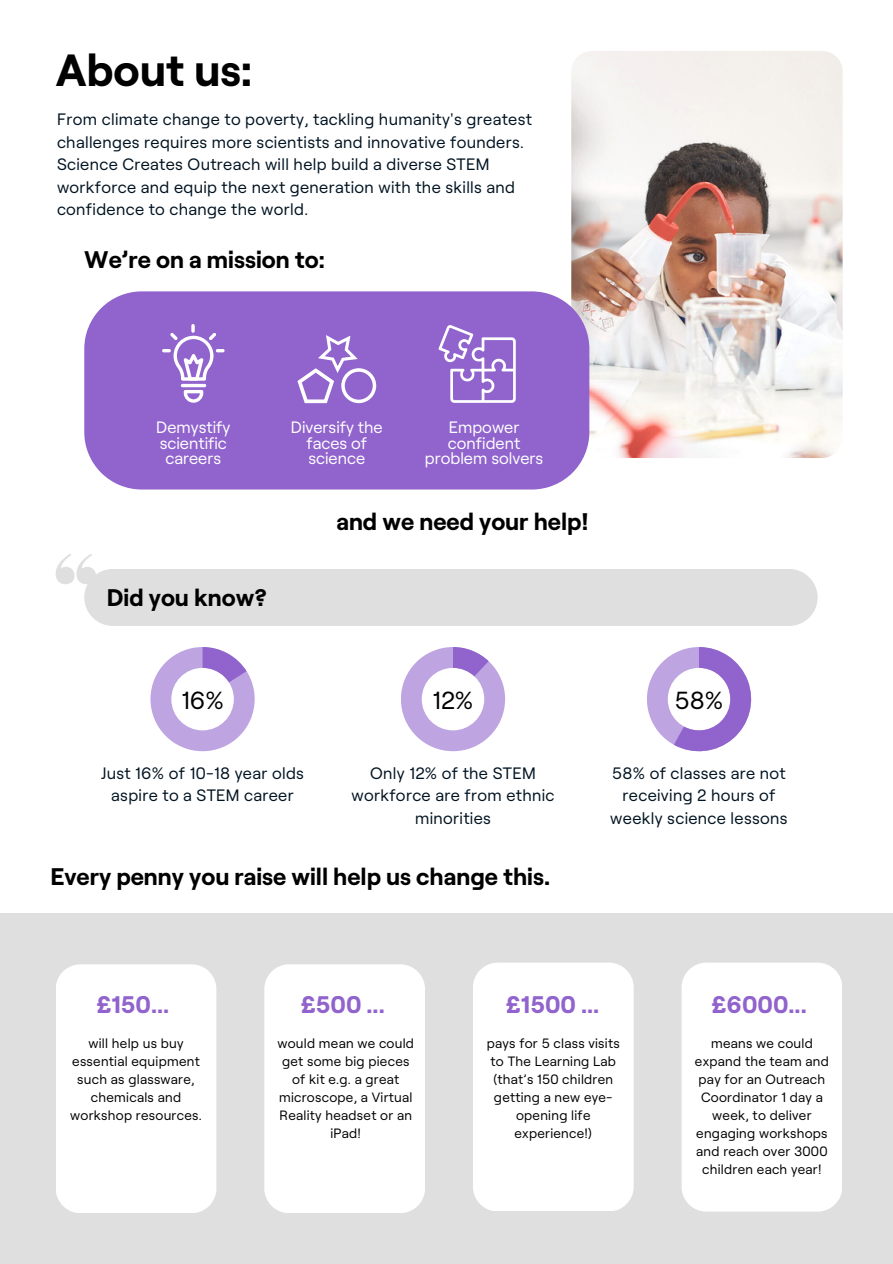
<style>
.page{position:relative;width:893px;height:1264px;background:#fff}
.page>*{position:absolute;margin:0;border:0;box-sizing:border-box;transform-origin:0 0}
.t1{font:700 45px "Roobert";color:#000}
.t2{font:24.75px "Roobert";color:#000}
.t3{font:700 24px "Roobert";color:#000}
.t4{font:700 24px "Roobert";color:#9063cd}
.t5{font:16.5px/22.5px "Roobert";letter-spacing:.02em;color:#001321;text-align:center}
.t6{font:16.5px/15.8px "Roobert";color:#fff;text-align:center}
.t7{font:13.5px/18px "Roobert";letter-spacing:.02em;color:#000;text-align:center}
</style>
<div class="page">
<img style="left:571px;top:51px;width:271px;height:407px;border-radius:21px">
<div style="left:84px;top:291px;width:505px;height:198px;background:#9063cd"></div>
<svg style="left:438px;top:325px;width:77px;height:78px"></svg>
<hr style="left:181px;top:384px;width:25px;height:3px;background:#fff;border-radius:2px">
<svg style="left:184px;top:390px;width:19px;height:13px"></svg>
<svg style="left:162px;top:324px;width:62px;height:57px"></svg>
<svg style="left:297px;top:324px;width:79px;height:79px;background:#a27dd5"></svg>
<svg style="left:150px;top:647px;width:105px;height:104px"></svg>
<svg style="left:401px;top:647px;width:104px;height:104px"></svg>
<svg style="left:647px;top:647px;width:104px;height:104px"></svg>
<div style="left:0;top:913px;width:892px;height:350px;background:#dfdfdf"></div>
<svg style="left:56px;top:554px;width:40px;height:30px"></svg>
<div style="left:84px;top:569px;width:733px;height:57px;background:#dfdfdf;border-radius:28px"></div>
<div style="left:264px;top:964px;width:161px;height:248px;background:#fff;border-radius:25px"></div>
<div style="left:681px;top:962px;width:161px;height:249px;background:#fff;border-radius:25px"></div>
<div style="left:56px;top:964px;width:160px;height:248px;background:#fff;border-radius:25px"></div>
<div style="left:473px;top:962px;width:160px;height:249px;background:#fff;border-radius:25px"></div>
<h2 class="t1" style="left:56px;top:41px;width:198px">About us:</h2>
<p class="t5" style="left:57px;top:107px;width:476px;text-align:left">From climate change to poverty, tackling humanity's greatest challenges requires more scientists and innovative founders.<br>Science Creates Outreach will help build a diverse STEM workforce and equip the next generation with the skills and confidence to change the world.</p>
<p class="t3" style="left:84px;top:244px;width:242px">We’re on a mission to:</p>
<h1 class="t6" style="left:156px;top:418px;width:76px">Demystify scientific careers</h1>
<h3 class="t6" style="left:291px;top:418px;width:93px">Diversify the faces of science</h3>
<h2 class="t6" style="left:425px;top:418px;width:120px">Empower confident problem solvers</h2>
<p class="t3" style="left:107px;top:582px;width:161px">Did you know?</p>
<h3 class="t3" style="left:336px;top:506px;width:254px">and we need your help!</h3>
<h2 class="t2" style="left:181px;top:684px;width:44px">16%</h2>
<h2 class="t2" style="left:432px;top:684px;width:42px">12%</h2>
<h2 class="t2" style="left:674px;top:684px;width:50px">58%</h2>
<p class="t5" style="left:101px;top:761px;width:204px">Just 16% of 10-18 year olds aspire to a STEM career</p>
<p class="t5" style="left:351px;top:761px;width:205px">Only 12% of the STEM workforce are from ethnic minorities</p>
<h3 class="t5" style="left:610px;top:761px;width:179px">58% of classes are not receiving 2 hours of weekly science lessons</h3>
<h3 class="t3" style="left:50px;top:860px;width:501px">Every penny you raise will help us change this.</h3>
<h2 class="t4" style="left:96px;top:989px;width:74px">£150...</h2>
<h3 class="t7" style="left:70px;top:1033px;width:133px">will help us buy essential equipment such as glassware, chemicals and workshop resources.</h3>
<p class="t4" style="left:506px;top:988px;width:95px">£1500 ...</p>
<p class="t4" style="left:301px;top:989px;width:85px">£500 ...</p>
<h2 class="t7" style="left:277px;top:1033px;width:138px">would mean we could get some big pieces of kit e.g. a great microscope, a Virtual<br>Reality headset or an iPad!</h2>
<h3 class="t7" style="left:695px;top:1033px;width:135px">means we could expand the team and pay for an Outreach<br>Coordinator 1 day a week, to deliver engaging workshops and reach over 3000 children each year!</h3>
<h3 class="t4" style="left:711px;top:989px;width:97px">£6000...</h3>
<h2 class="t7" style="left:487px;top:1033px;width:134px">pays for 5 class visits to The Learning Lab (that’s 150 children getting a new eye&shy;opening life experience!)</h2>
</div>
